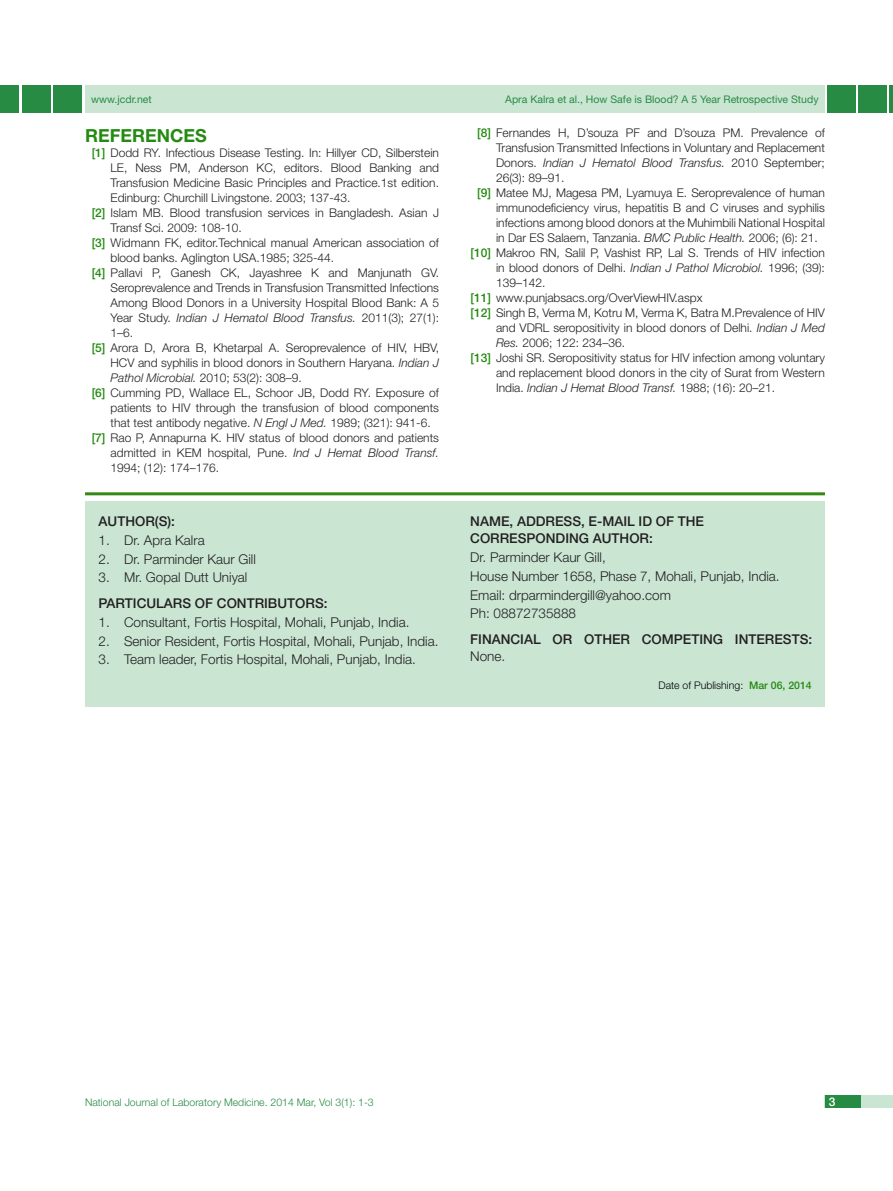
<style>
.page{position:relative;width:893px;height:1191px;background:#fff}
.page>*{position:absolute;margin:0;border:0;box-sizing:border-box;transform-origin:0 0}
.t1{font:700 18px "Helvetica Neue";color:#248a11}
.t2{font:300 13.5px "Helvetica Neue";color:#231f20}
.t3{font:500 13.5px "Helvetica Neue";color:#231f20}
.t4{font:300 12px/15px "Helvetica Neue";color:#231f20;text-align:justify}
.t5{font:500 12px "Helvetica Neue";color:#fff}
.t6{font:10.5px "Helvetica Neue";color:#288b43}
.t7{font:300 10.5px "Helvetica Neue";color:#288b43}
.t8{font:300 10.5px "Helvetica Neue";color:#000}
.s1{font-weight:500;color:#248a11}
.s2{font-style:italic}
</style>
<div class="page">
<div style="left:85px;top:85px;width:740px;height:28px;background:#cae6d3"></div>
<div style="left:0;top:85px;width:19px;height:28px;background:#288b43"></div>
<div style="left:22px;top:85px;width:29px;height:28px;background:#288b43"></div>
<hr style="left:889px;top:85px;width:4px;height:28px;background:#288b43">
<div style="left:858px;top:85px;width:29px;height:28px;background:#288b43"></div>
<div style="left:825px;top:1095px;width:68px;height:13px;background:#cae6d3"></div>
<div style="left:825px;top:1095px;width:35px;height:13px;background:#288b43"></div>
<div style="left:53px;top:85px;width:29px;height:28px;background:#288b43"></div>
<div style="left:827px;top:85px;width:29px;height:28px;background:#288b43"></div>
<hr style="left:85px;top:492px;width:740px;height:3px;background:#348814">
<div style="left:85px;top:501px;width:740px;height:205px;background:#cae6d3"></div>
<p class="t6" style="left:91px;top:93px;width:62px">www.jcdr.net</p>
<p class="t6" style="left:505px;top:93px;width:315px">Apra Kalra et al., How Safe is Blood? A 5 Year Retrospective Study</p>
<p class="t1" style="left:85px;top:124px;width:123px">rEFERENCES</p>
<p class="t4" style="left:111px;top:145px;width:330px;text-indent:-19px"><span class="s1">[1]</span> Dodd RY. Infectious Disease Testing. In: Hillyer CD, Silberstein LE, Ness PM, Anderson KC, editors. Blood Banking and Transfusion Medicine Basic Principles and Practice.1st edition.<br>Edinburg: Churchill Livingstone. 2003; 137-43.</p>
<p class="t4" style="left:111px;top:205px;width:330px;text-indent:-19px"><span class="s1">[2]</span> Islam MB. Blood transfusion services in Bangladesh. Asian J<br>Transf Sci. 2009: 108-10.</p>
<p class="t4" style="left:111px;top:235px;width:330px;text-indent:-19px"><span class="s1">[3]</span> Widmann FK, editor.Technical manual American association of blood banks. Aglington USA.1985; 325-44.</p>
<p class="t4" style="left:111px;top:265px;width:330px;text-indent:-19px"><span class="s1">[4]</span> Pallavi P, Ganesh CK, Jayashree K and Manjunath GV.<br>Seroprevalence and Trends in Transfusion Transmitted Infections Among Blood Donors in a University Hospital Blood Bank: A 5<br>Year Study. <span class="s2">Indian J Hematol Blood Transfus.</span> 2011(3); 27(1):<br>1–6.</p>
<p class="t4" style="left:111px;top:340px;width:330px;text-indent:-19px"><span class="s1">[5]</span> Arora D, Arora B, Khetarpal A. Seroprevalence of HIV, HBV, HCV and syphilis in blood donors in Southern Haryana. <span class="s2">Indian J Pathol Microbial.</span> 2010; 53(2): 308–9.</p>
<p class="t4" style="left:111px;top:385px;width:330px;text-indent:-19px"><span class="s1">[6]</span> Cumming PD, Wallace EL, Schoor JB, Dodd RY. Exposure of patients to HIV through the transfusion of blood components that test antibody negative. <span class="s2">N Engl J Med.</span> 1989; (321): 941-6.</p>
<p class="t4" style="left:111px;top:430px;width:330px;text-indent:-19px"><span class="s1">[7]</span> Rao P, Annapurna K. HIV status of blood donors and patients admitted in KEM hospital, Pune. <span class="s2">Ind J Hemat Blood Transf.<br></span>1994; (12): 174–176.</p>
<p class="t3" style="left:99px;top:513px;width:78px">AUTHOR(S):</p>
<p class="t2" style="left:99px;top:532px;width:108px">1. Dr. Apra Kalra</p>
<p class="t2" style="left:99px;top:550px;width:159px">2. Dr. Parminder Kaur Gill</p>
<p class="t2" style="left:99px;top:569px;width:150px">3. Mr. Gopal Dutt Uniyal</p>
<p class="t3" style="left:99px;top:595px;width:147px">PARTI CULARS OF CONTRI</p>
<p class="t3" style="left:268px;top:595px;width:61px">BUTORS:</p>
<p class="t2" style="left:99px;top:614px;width:312px">1. Consultant, Fortis Hospital, Mohali, Punjab, India.</p>
<p class="t2" style="left:99px;top:632px;width:341px">2. Senior Resident, Fortis Hospital, Mohali, Punjab, India.</p>
<p class="t2" style="left:99px;top:651px;width:319px">3. Team leader, Fortis Hospital, Mohali, Punjab, India.</p>
<p class="t4" style="left:496px;top:125px;width:330px;text-indent:-19px"><span class="s1">[8]</span> Fernandes H, D’souza PF and D’souza PM. Prevalence of Transfusion Transmitted Infections in Voluntary and Replacement Donors. <span class="s2">Indian J Hematol Blood Transfus.</span> 2010 September; 26(3): 89–91.</p>
<p class="t4" style="left:496px;top:185px;width:330px;text-indent:-19px"><span class="s1">[9]</span> Matee MJ, Magesa PM, Lyamuya E. Seroprevalence of human immunodeficiency virus, hepatitis B and C viruses and syphilis infections among blood donors at the Muhimbili National Hospital in Dar ES Salaem, Tanzania. <span class="s2">BMC Public Health.</span> 2006; (6): 21.</p>
<p class="t4" style="left:496px;top:245px;width:330px;text-indent:-26px"><span class="s1">[10]</span> Makroo RN, Salil P, Vashist RP, Lal S. Trends of HIV infection in blood donors of Delhi. <span class="s2">Indian J Pathol Microbiol.</span> 1996; (39):<br>139–142.</p>
<p class="t4" style="left:470px;top:290px;width:234px"><span class="s1">[11]</span> www.punjabsacs.org/OverViewHIV.aspx</p>
<p class="t4" style="left:496px;top:305px;width:330px;text-indent:-26px"><span class="s1">[12]</span> Singh B, Verma M, Kotru M, Verma K, Batra M.Prevalence of HIV and VDRL seropositivity in blood donors of Delhi. <span class="s2">Indian J Med Res.</span> 2006; 122: 234–36.</p>
<p class="t4" style="left:496px;top:350px;width:330px;text-indent:-26px"><span class="s1">[13]</span> Joshi SR. Seropositivity status for HIV infection among voluntary and replacement blood donors in the city of Surat from Western India. <span class="s2">Indian J Hemat Blood Transf.</span> 1988; (16): 20–21.</p>
<p class="t3" style="left:470px;top:513px;width:66px">NAME , ADDRE</p>
<p class="t3" style="left:564px;top:513px;width:141px">SS, E-MAIL ID OF THE</p>
<p class="t3" style="left:470px;top:530px;width:30px">CORRE</p>
<p class="t3" style="left:518px;top:530px;width:37px">SPONDIN</p>
<p class="t3" style="left:579px;top:530px;width:76px">G AUTHOR:</p>
<p class="t2" style="left:470px;top:549px;width:137px">Dr. Parminder Kaur Gill,</p>
<p class="t2" style="left:470px;top:568px;width:311px">House Number 1658, Phase 7, Mohali, Punjab, India.</p>
<p class="t2" style="left:470px;top:586px;width:202px">Email: drparmindergill@yahoo.com</p>
<p class="t2" style="left:470px;top:605px;width:107px">Ph: 08872735888</p>
<p class="t3" style="left:470px;top:631px;width:152px">FINANCIAL OR OTHER</p>
<p class="t3" style="left:642px;top:631px;width:30px">COMPETIN</p>
<p class="t3" style="left:713px;top:631px;width:31px">G INTERE</p>
<p class="t3" style="left:783px;top:631px;width:31px">STS:</p>
<p class="t2" style="left:470px;top:648px;width:37px">None.</p>
<p class="t8" style="left:658px;top:679px;width:155px">Date of Publishing: <span class="s1">MAR 06, 2014</span></p>
<p class="t7" style="left:85px;top:1096px;width:290px">National Journal of Laboratory Medicine. 2014 Mar, Vol 3(1): 1-3</p>
<p class="t5" style="left:829px;top:1094px;width:8px">3</p>
</div>
